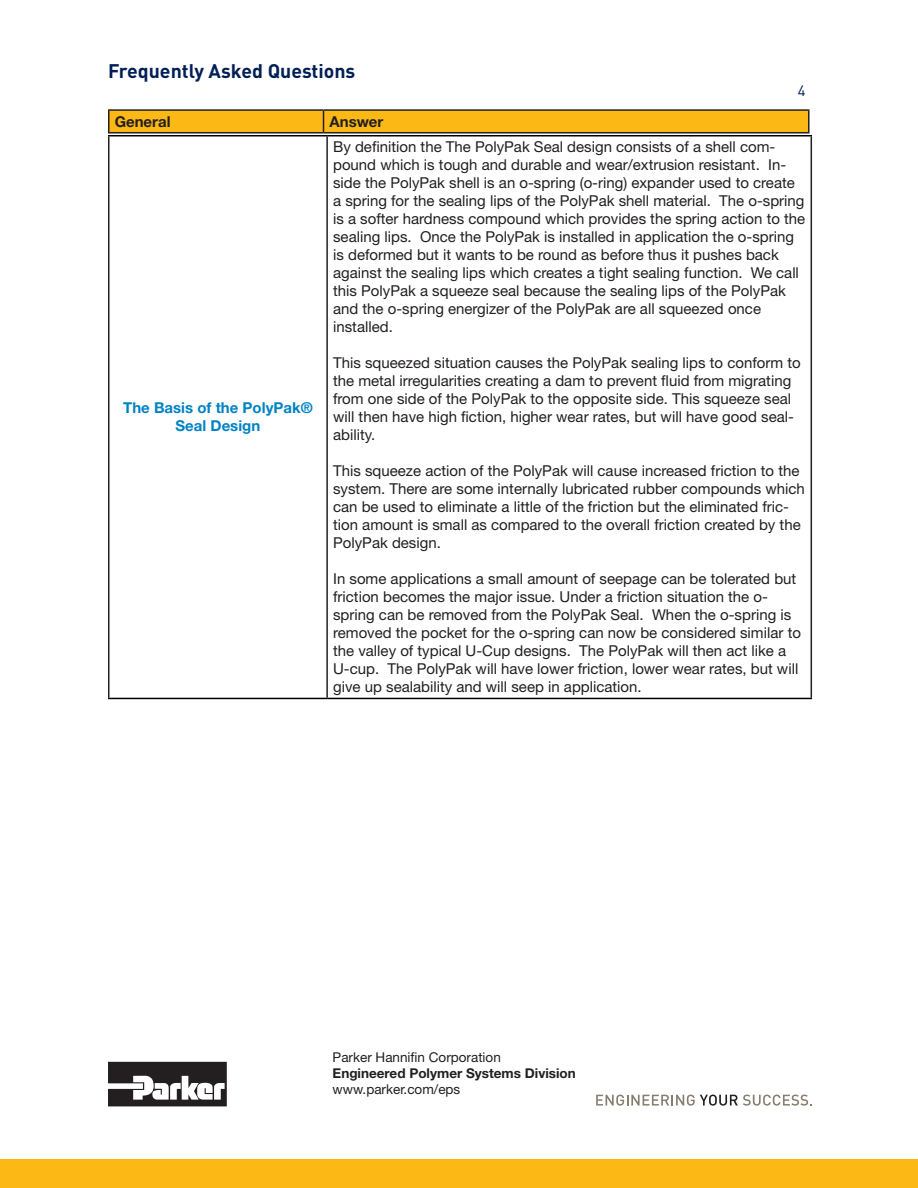
<style>
.page{position:relative;width:918px;height:1188px;background:#fff}
.page>*{position:absolute;margin:0;border:0;box-sizing:border-box;transform-origin:0 0}
.t1{font:700 19.5px "DINOT";color:#001f56}
.t2{font:15px/18px "Helvetica Neue LT Std";color:#231f20}
.t3{font:700 15px/18px "Helvetica Neue LT Std";color:#0082c5;text-align:center}
.t4{font:700 15px "Helvetica Neue LT Std";color:#231f20}
.t5{font:15px "DINOT";color:#001f56}
.t6{font:13.5px "Helvetica Neue LT Std";color:#231f20}
.t7{font:700 13.5px "Helvetica Neue LT Std";color:#231f20}
</style>
<div class="page">
<svg style="left:108px;top:1062px;width:119px;height:44px"></svg>
<div style="left:0;top:1159px;width:917px;height:29px;background:#fcb814"></div>
<svg style="left:596px;top:1095px;width:216px;height:11px"></svg>
<svg style="left:917px;top:1159px;width:1px;height:29px"></svg>
<hr style="left:108px;top:136px;width:2px;height:562px;background:#231f20">
<hr style="left:326px;top:136px;width:2px;height:562px;background:#231f20">
<hr style="left:811px;top:136px;width:1px;height:562px;background:#231f20">
<hr style="left:108px;top:135px;width:219px;height:1px;background:#000">
<hr style="left:327px;top:135px;width:485px;height:1px;background:#000">
<hr style="left:108px;top:698px;width:219px;height:1px;background:#000">
<hr style="left:327px;top:698px;width:485px;height:1px;background:#000">
<hr style="left:108px;top:109px;width:216px;height:2px;background:#231f20">
<hr style="left:108px;top:111px;width:2px;height:21px;background:#231f20">
<hr style="left:324px;top:109px;width:486px;height:2px;background:#231f20">
<div style="left:109px;top:110px;width:700px;height:22px;background:#fcb814"></div>
<hr style="left:808px;top:111px;width:2px;height:21px;background:#231f20">
<hr style="left:108px;top:132px;width:216px;height:2px;background:#231f20">
<hr style="left:324px;top:132px;width:486px;height:2px;background:#231f20">
<h1 class="t1" style="left:108px;top:57px;width:249px">Frequently Asked Questions</h1>
<p class="t4" style="left:115px;top:112px;width:57px">General</p>
<p class="t4" style="left:330px;top:112px;width:55px">Answer</p>
<p class="t5" style="left:798px;top:80px;width:9px">4</p>
<p class="t3" style="left:123px;top:399px;width:191px">The Basis of the PolyPak®<br>Seal Design</p>
<p class="t2" style="left:333px;top:138px;width:474px">By definition the The PolyPak Seal design consists of a shell com&shy;pound which is tough and durable and wear/extrusion resistant. In&shy;side the PolyPak shell is an o-spring (o-ring) expander used to create a spring for the sealing lips of the PolyPak shell material. The o-spring is a softer hardness compound which provides the spring action to the sealing lips. Once the PolyPak is installed in application the o-spring is deformed but it wants to be round as before thus it pushes back against the sealing lips which creates a tight sealing function. We call this PolyPak a squeeze seal because the sealing lips of the PolyPak and the o-spring energizer of the PolyPak are all squeezed once installed.</p>
<p class="t2" style="left:333px;top:354px;width:469px">This squeezed situation causes the PolyPak sealing lips to conform to the metal irregularities creating a dam to prevent fluid from migrating from one side of the PolyPak to the opposite side. This squeeze seal will then have high fiction, higher wear rates, but will have good seal&shy;ability.</p>
<p class="t2" style="left:333px;top:462px;width:473px">This squeeze action of the PolyPak will cause increased friction to the system. There are some internally lubricated rubber compounds which can be used to eliminate a little of the friction but the eliminated fric&shy;tion amount is small as compared to the overall friction created by the PolyPak design.</p>
<p class="t2" style="left:333px;top:570px;width:469px">In some applications a small amount of seepage can be tolerated but friction becomes the major issue. Under a friction situation the o&shy;spring can be removed from the PolyPak Seal. When the o-spring is removed the pocket for the o-spring can now be considered similar to the valley of typical U-Cup designs. The PolyPak will then act like a U-cup. The PolyPak will have lower friction, lower wear rates, but will give up sealability and will seep in application.</p>
<p class="t6" style="left:333px;top:1049px;width:170px">Parker Hannifin Corporation</p>
<p class="t7" style="left:333px;top:1065px;width:245px">Engineered Polymer Systems Division</p>
<p class="t6" style="left:333px;top:1081px;width:129px">www.parker.com/eps</p>
</div>
